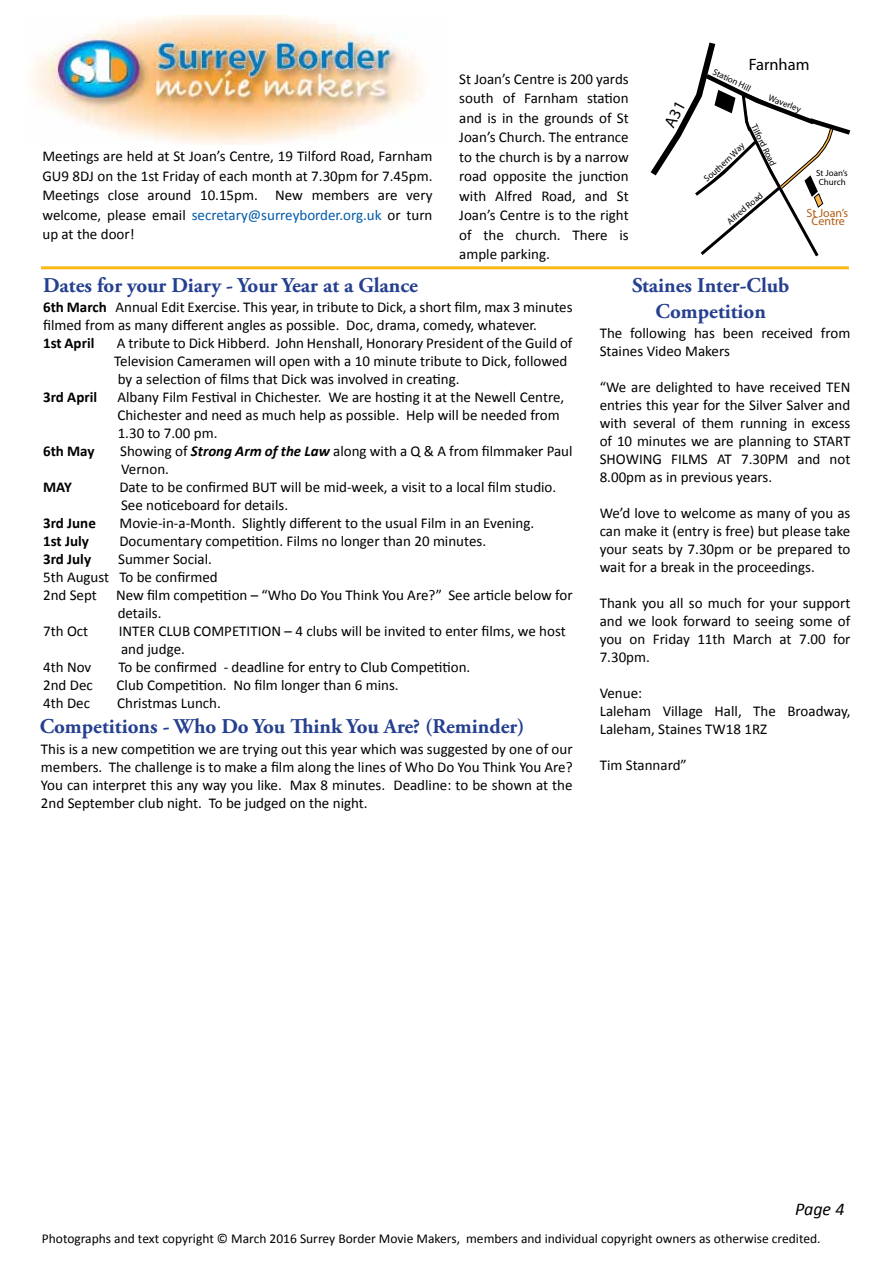
<style>
.page{position:relative;width:893px;height:1263px;background:#fff}
.page>*{position:absolute;margin:0;border:0;box-sizing:border-box;transform-origin:0 0}
.t1{font:700 21px/25.2px "Adobe Garamond Pro";color:#25408f;text-align:center}
.t2{font:italic 18px "Calibri";color:#000}
.t3{font:16.5px "Myriad Pro";color:#000}
.t4{font:15px/18px "Calibri";color:#000}
.t5{font:700 15px "Calibri";color:#000}
.t6{font:13.5px "Calibri";color:#000}
.t7{font:12px "Myriad Pro";color:#b15d16}
.t8{font:9px/8.6px "Myriad Pro";color:#000}
.s1{color:#005baa}
.s2{font-weight:700}
.s3{font-weight:700;font-style:italic}
</style>
<div class="page">
<img style="left:32px;top:16px;width:391px;height:129px">
<hr style="left:41px;top:266px;width:808px;height:3px;background:#fdb913">
<svg style="left:650px;top:42px;width:201px;height:215px"></svg>
<p class="t4" style="left:42px;top:147px;width:391px;line-height:19.5px;text-align:justify">Meetings are held at St Joan’s Centre, 19 Tilford Road, Farnham GU9 8DJ on the 1st Friday of each month at 7.30pm for 7.45pm.<br>Meetings close around 10.15pm. New members are very welcome, please email <span class="s1">secretary@surreyborder.org.uk</span> or turn up at the door!</p>
<p class="t4" style="left:459px;top:69px;width:171px;line-height:19.5px;text-align:justify">St Joan’s Centre is 200 yards south of Farnham station and is in the grounds of St Joan’s Church. The entrance to the church is by a narrow road opposite the junction with Alfred Road, and St Joan’s Centre is to the right of the church. There is ample parking.</p>
<p class="t3" style="left:749px;top:54px;width:62px">Farnham</p>
<p class="t8" style="left:715px;top:67px;width:42px;rotate:26deg">Station Hill</p>
<p class="t8" style="left:770px;top:93px;width:36px;rotate:21deg">Waverley</p>
<p class="t8" style="left:758px;top:123px;width:13px;rotate:63deg">Tilf</p>
<p class="t8" style="left:763px;top:133px;width:36px;rotate:64deg">ord Road</p>
<p class="t8" style="left:715px;top:165px;width:36px;rotate:-44deg">hern Way</p>
<p class="t8" style="left:725px;top:219px;width:45px;rotate:-40deg">Alfred Road</p>
<p class="t8" style="left:816px;top:169px;width:33px">St Joan’s<br>Church</p>
<p class="t7" style="left:807px;top:205px;width:43px">St Joan’s</p>
<p class="t7" style="left:812px;top:214px;width:35px">Centre</p>
<h1 class="t1" style="left:43px;top:273px;width:376px">Dates for your Diary - Your Year at a Glance</h1>
<p class="t4" style="left:43px;top:298px;width:531px"><span class="s2">6th March</span> Annual Edit Exercise. This year, in tribute to Dick, a short film, max 3 minutes filmed from as many different angles as possible. Doc, drama, comedy, whatever.</p>
<p class="t5" style="left:43px;top:333px;width:53px">1st April</p>
<p class="t4" style="left:114px;top:334px;width:460px">A tribute to Dick Hibberd. John Henshall, Honorary President of the Guild of<br>Television Cameramen will open with a 10 minute tribute to Dick, followed by a selection of films that Dick was involved in creating.</p>
<p class="t5" style="left:43px;top:387px;width:56px">3rd April</p>
<p class="t4" style="left:117px;top:388px;width:448px">Albany Film Festival in Chichester. We are hosting it at the Newell Centre,<br>Chichester and need as much help as possible. Help will be needed from<br>1.30 to 7.00 pm.</p>
<p class="t5" style="left:43px;top:441px;width:53px">6th May</p>
<p class="t4" style="left:120px;top:442px;width:454px">Showing of <span class="s3">Strong Arm of the Law</span> along with a Q &amp; A from filmmaker Paul<br>Vernon.</p>
<p class="t5" style="left:43px;top:477px;width:30px">MAY</p>
<p class="t4" style="left:119px;top:478px;width:438px">Date to be confirmed BUT will be mid-week, a visit to a local film studio.<br>See noticeboard for details.</p>
<p class="t5" style="left:43px;top:513px;width:54px">3rd June</p>
<p class="t4" style="left:120px;top:514px;width:416px">Movie-in-a-Month. Slightly different to the usual Film in an Evening.</p>
<p class="t5" style="left:43px;top:531px;width:47px">1st July</p>
<p class="t4" style="left:119px;top:532px;width:368px">Documentary competition. Films no longer than 20 minutes.</p>
<p class="t5" style="left:43px;top:549px;width:50px">3rd July</p>
<p class="t4" style="left:43px;top:550px;width:176px;text-indent:75px">Summer Social.<br>5th August To be confirmed<br>2nd Sept</p>
<p class="t4" style="left:116px;top:586px;width:458px">New film competition – “Who Do You Think You Are?” See article below for details.</p>
<p class="t4" style="left:43px;top:622px;width:47px">7th Oct</p>
<p class="t4" style="left:119px;top:622px;width:448px">INTER CLUB COMPETITION – 4 clubs will be invited to enter films, we host and judge.</p>
<p class="t4" style="left:43px;top:658px;width:50px">4th Nov</p>
<p class="t4" style="left:118px;top:658px;width:353px">To be confirmed - deadline for entry to Club Competition.</p>
<p class="t4" style="left:43px;top:676px;width:51px">2nd Dec</p>
<p class="t4" style="left:117px;top:676px;width:284px">Club Competition. No film longer than 6 mins.</p>
<p class="t4" style="left:43px;top:694px;width:48px">4th Dec</p>
<p class="t4" style="left:117px;top:694px;width:105px">Christmas Lunch.</p>
<p class="t4" style="left:41px;top:740px;width:533px;text-align:justify">This is a new competition we are trying out this year which was suggested by one of our members. The challenge is to make a film along the lines of Who Do You Think You Are?<br>You can interpret this any way you like. Max 8 minutes. Deadline: to be shown at the 2nd September club night. To be judged on the night.</p>
<h1 class="t1" style="left:40px;top:714px;width:486px">Competitions - Who Do You Think You Are? (Reminder)</h1>
<h1 class="t1" style="left:632px;top:273px;width:159px">Staines Inter-Club<br>Competition</h1>
<p class="t4" style="left:600px;top:324px;width:252px">The following has been received from<br>Staines Video Makers</p>
<p class="t4" style="left:600px;top:378px;width:252px;text-align:justify">“We are delighted to have received TEN entries this year for the Silver Salver and with several of them running in excess of 10 minutes we are planning to START SHOWING FILMS AT 7.30PM and not 8.00pm as in previous years.</p>
<p class="t4" style="left:600px;top:504px;width:252px;text-align:justify">We’d love to welcome as many of you as can make it (entry is free) but please take your seats by 7.30pm or be prepared to wait for a break in the proceedings.</p>
<p class="t4" style="left:600px;top:594px;width:252px;text-align:justify">Thank you all so much for your support and we look forward to seeing some of you on Friday 11th March at 7.00 for 7.30pm.</p>
<p class="t4" style="left:600px;top:684px;width:252px">Venue:<br>Laleham Village Hall, The Broadway,<br>Laleham, Staines TW18 1RZ</p>
<p class="t4" style="left:600px;top:756px;width:89px">Tim Stannard”</p>
<p class="t2" style="left:795px;top:1196px;width:51px">Page 4</p>
<p class="t6" style="left:42px;top:1230px;width:780px">Photographs and text copyright © March 2016 Surrey Border Movie Makers, members and individual copyright owners as otherwise credited.</p>
</div>
